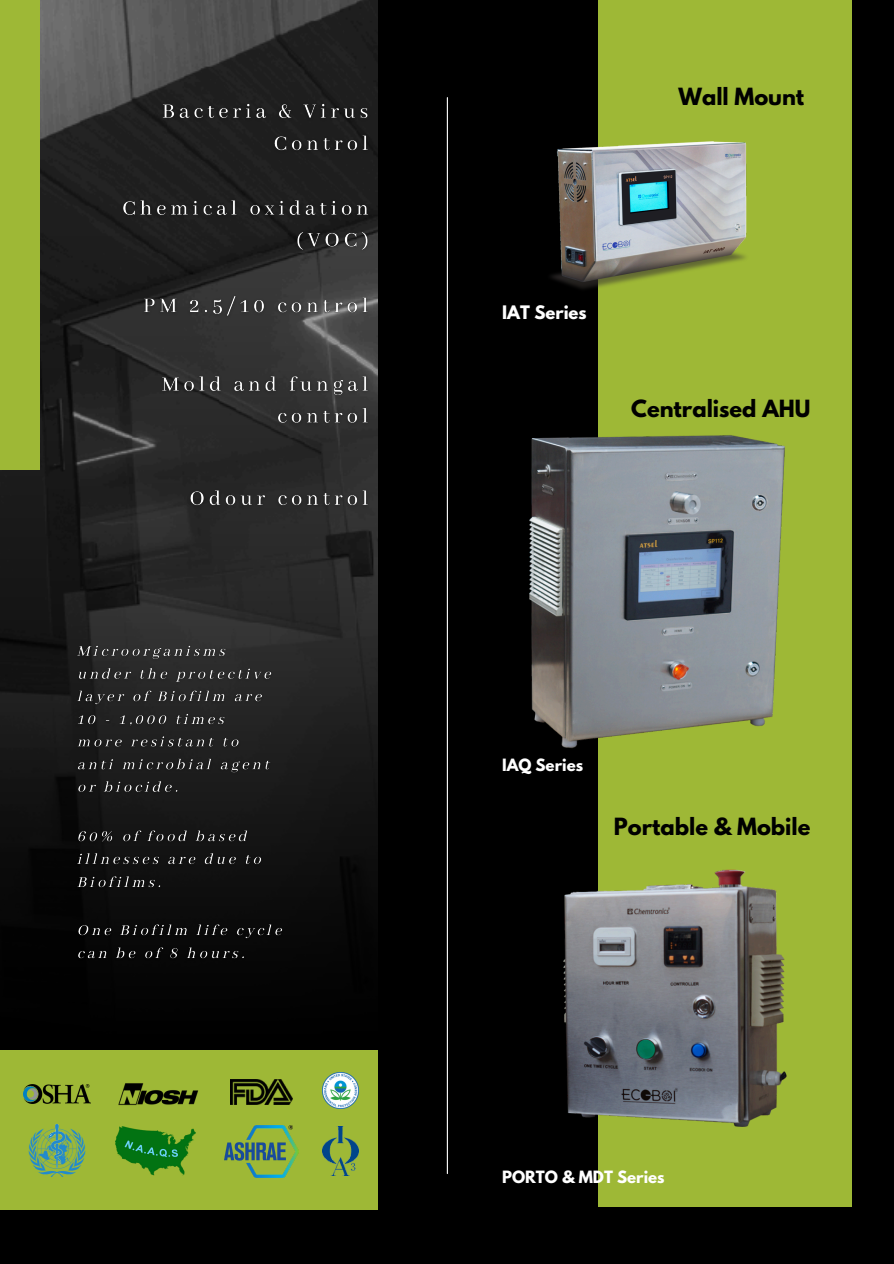
<style>
.page{position:relative;width:894px;height:1264px;background:#fff}
.page>*{position:absolute;margin:0;border:0;box-sizing:border-box;transform-origin:0 0}
.t1{font:700 21px "League Spartan";color:#000}
.t2{font:700 16.5px "League Spartan";color:#fff}
.t3{font:700 15px "League Spartan";color:#fff}
</style>
<div class="page">
<div style="left:0;top:0;width:893px;height:1263px;background:#000"></div>
<img style="left:39px;top:0;width:338px;height:237px">
<svg style="left:0;top:237px;width:377px;height:682px;background:#202020"></svg>
<div style="left:598px;top:0;width:253px;height:1206px;background:#9eb836"></div>
<img style="left:529px;top:435px;width:256px;height:313px">
<hr style="left:446px;top:98px;width:2px;height:1075px;background:#fff">
<div style="left:0;top:1050px;width:377px;height:159px;background:#9eb836"></div>
<img style="left:24px;top:1084px;width:66px;height:19px">
<img style="left:118px;top:1083px;width:81px;height:23px">
<img style="left:230px;top:1079px;width:62px;height:24px">
<img style="left:322px;top:1072px;width:36px;height:36px">
<img style="left:28px;top:1124px;width:58px;height:53px">
<img style="left:322px;top:1126px;width:36px;height:49px">
<img style="left:116px;top:1126px;width:79px;height:49px">
<img style="left:224px;top:1125px;width:74px;height:51px">
<div style="left:0;top:0;width:39px;height:470px;background:#9eb836"></div>
<img style="left:184px;top:484px;width:191px;height:28px">
<img style="left:116px;top:194px;width:259px;height:63px">
<img style="left:138px;top:290px;width:237px;height:33px">
<img style="left:156px;top:370px;width:219px;height:60px">
<img style="left:156px;top:98px;width:219px;height:60px">
<img style="left:72px;top:641px;width:204px;height:157px">
<img style="left:72px;top:825px;width:194px;height:68px">
<img style="left:78px;top:919px;width:205px;height:40px">
<img style="left:563px;top:869px;width:224px;height:258px">
<img style="left:551px;top:141px;width:196px;height:148px">
<h1 class="t1" style="left:678px;top:86px;width:127px">Wall Mount</h1>
<p class="t2" style="left:502px;top:304px;width:86px">IAT Series</p>
<h1 class="t1" style="left:631px;top:398px;width:181px">Centralised AHU</h1>
<p class="t3" style="left:502px;top:757px;width:82px">IAQ Series</p>
<h1 class="t1" style="left:613px;top:815px;width:198px">Portable &amp; Mobile</h1>
<p class="t3" style="left:502px;top:1169px;width:164px">PORTO &amp; MDT Series</p>
</div>
